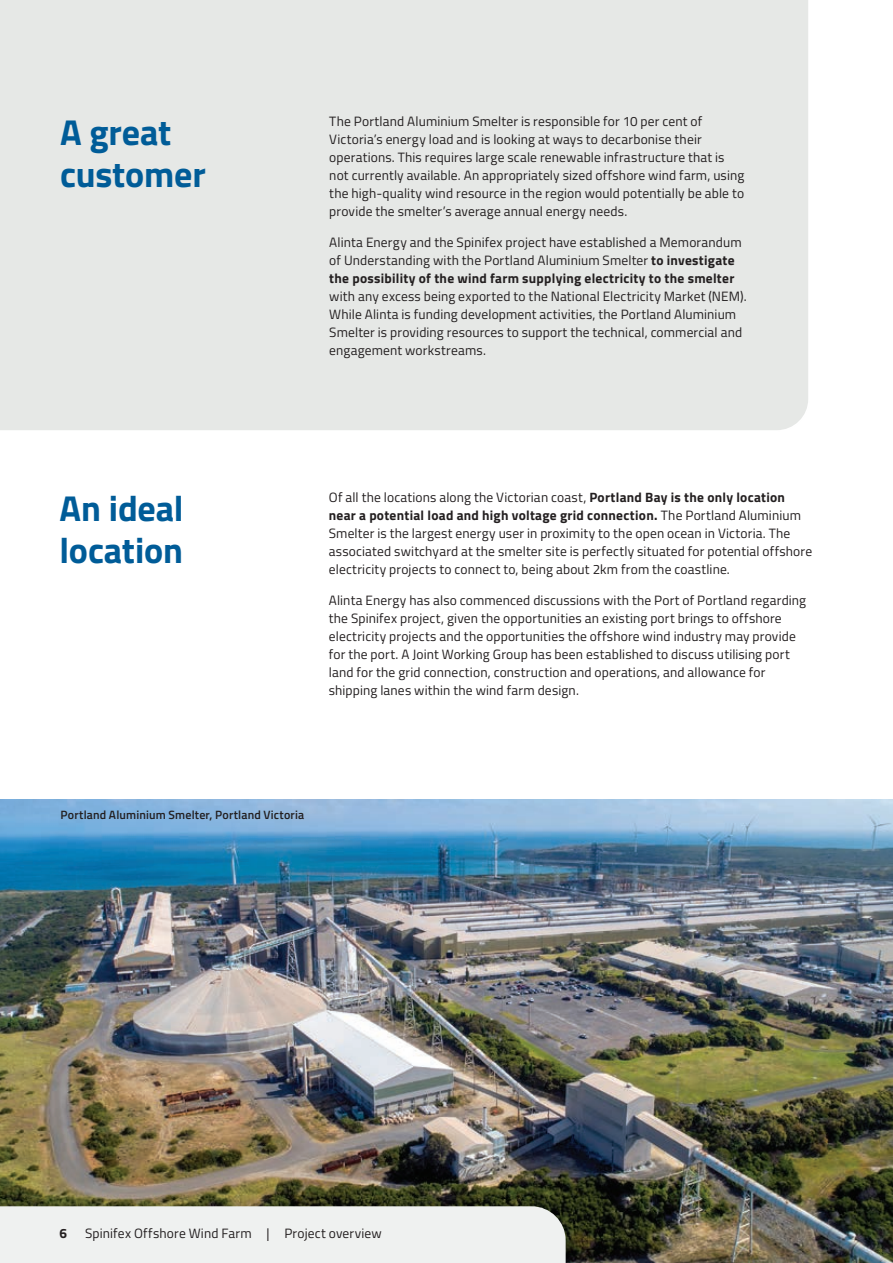
<style>
.page{position:relative;width:893px;height:1263px;background:#fff}
.page>*{position:absolute;margin:0;border:0;box-sizing:border-box;transform-origin:0 0}
.t1{font:700 36px/42px "Titillium Web";letter-spacing:-.005em;color:#005c98}
.t2{font:13.5px/18px "Titillium Web";letter-spacing:.01em;color:#231f20}
.t3{font:700 13.5px "Titillium Web";color:#231f20}
.t4{font:600 12px "Titillium Web";letter-spacing:.015em;color:#231f20}
.s1{font-weight:700}
</style>
<div class="page">
<div style="left:0;top:0;width:808px;height:430px;background:#e6e8e6"></div>
<img style="left:0;top:799px;width:893px;height:464px">
<div style="left:0;top:1206px;width:566px;height:57px;background:#eff1f0"></div>
<h1 class="t1" style="left:60px;top:110px;width:147px">A great customer</h1>
<p class="t2" style="left:329px;top:111px;width:416px">The Portland Aluminium Smelter is responsible for 10 per cent of Victoria’s energy load and is looking at ways to decarbonise their operations. This requires large scale renewable infrastructure that is not currently available. An appropriately sized offshore wind farm, using the high-quality wind resource in the region would potentially be able to provide the smelter’s average annual energy needs.</p>
<p class="t2" style="left:329px;top:232px;width:414px">Alinta Energy and the Spinifex project have established a Memorandum of Understanding with the Portland Aluminium Smelter <span class="s1">to investigate the possibility of the wind farm supplying electricity to the smelter</span></p>
<p class="t2" style="left:329px;top:286px;width:419px">with any excess being exported to the National Electricity Market (NEM).<br>While Alinta is funding development activities, the Portland Aluminium Smelter is providing resources to support the technical, commercial and engagement workstreams.</p>
<h1 class="t1" style="left:60px;top:486px;width:126px">An ideal location</h1>
<p class="t2" style="left:329px;top:488px;width:485px">Of all the locations along the Victorian coast, <span class="s1">Portland Bay is the only location near a potential load and high voltage grid connection.</span> The Portland Aluminium Smelter is the largest energy user in proximity to the open ocean in Victoria. The associated switchyard at the smelter site is perfectly situated for potential offshore electricity projects to connect to, being about 2km from the coastline.</p>
<p class="t2" style="left:329px;top:591px;width:479px">Alinta Energy has also commenced discussions with the Port of Portland regarding the Spinifex project, given the opportunities an existing port brings to offshore electricity projects and the opportunities the offshore wind industry may provide for the port. A Joint Working Group has been established to discuss utilising port land for the grid connection, construction and operations, and allowance for shipping lanes within the wind farm design.</p>
<p class="t4" style="left:61px;top:806px;width:245px">Portland Aluminium Smelter, Portland Victoria</p>
<p class="t3" style="left:60px;top:1223px;width:9px">6</p>
<p class="t2" style="left:85px;top:1224px;width:298px">Spinifex Offshore Wind Farm | Project overview</p>
</div>
